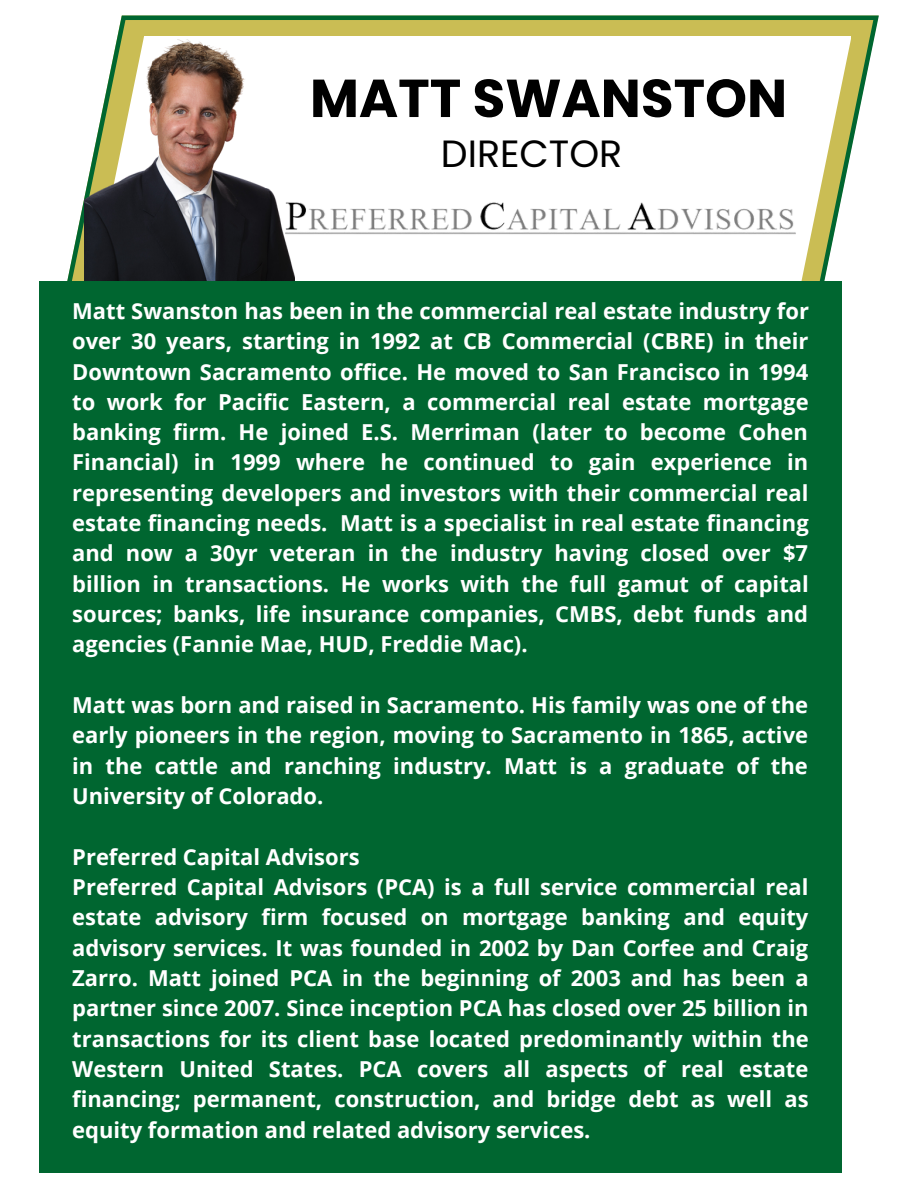
<style>
.page{position:relative;width:918px;height:1188px;background:#fff}
.page>*{position:absolute;margin:0;border:0;box-sizing:border-box;transform-origin:0 0}
.t1{font:700 53.4px "Poppins";color:#000}
.t2{font:37.95px "Poppins";color:#000}
.t3{font:700 21.9px/30.3px "Open Sans";color:#fff;text-align:justify}
</style>
<div class="page">
<svg style="left:67px;top:16px;width:812px;height:265px"></svg>
<svg style="left:294px;top:36px;width:557px;height:245px"></svg>
<img style="left:84px;top:23px;width:210px;height:258px">
<div style="left:40px;top:281px;width:802px;height:891px;background:#006630"></div>
<img style="left:280px;top:195px;width:521px;height:50px">
<p class="t1" style="left:310px;top:61px;width:479px">MATT SWANSTON</p>
<p class="t2" style="left:441px;top:127px;width:183px">DIRECTOR</p>
<p class="t3" style="left:72px;top:295px;width:738px">Matt Swanston has been in the commercial real estate industry for over 30 years, starting in 1992 at CB Commercial (CBRE) in their Downtown Sacramento office. He moved to San Francisco in 1994 to work for Pacific Eastern, a commercial real estate mortgage banking firm. He joined E.S. Merriman (later to become Cohen Financial) in 1999 where he continued to gain experience in representing developers and investors with their commercial real estate financing needs. Matt is a specialist in real estate financing and now a 30yr veteran in the industry having closed over $7 billion in transactions. He works with the full gamut of capital sources; banks, life insurance companies, CMBS, debt funds and agencies (Fannie Mae, HUD, Freddie Mac).</p>
<p class="t3" style="left:72px;top:689px;width:737px">Matt was born and raised in Sacramento. His family was one of the early pioneers in the region, moving to Sacramento in 1865, active in the cattle and ranching industry. Matt is a graduate of the University of Colorado.</p>
<p class="t3" style="left:72px;top:841px;width:289px">Preferred Capital Advisors</p>
<p class="t3" style="left:72px;top:871px;width:738px">Preferred Capital Advisors (PCA) is a full service commercial real estate advisory firm focused on mortgage banking and equity advisory services. It was founded in 2002 by Dan Corfee and Craig Zarro. Matt joined PCA in the beginning of 2003 and has been a partner since 2007. Since inception PCA has closed over 25 billion in transactions for its client base located predominantly within the Western United States. PCA covers all aspects of real estate financing; permanent, construction, and bridge debt as well as equity formation and related advisory services.</p>
</div>
